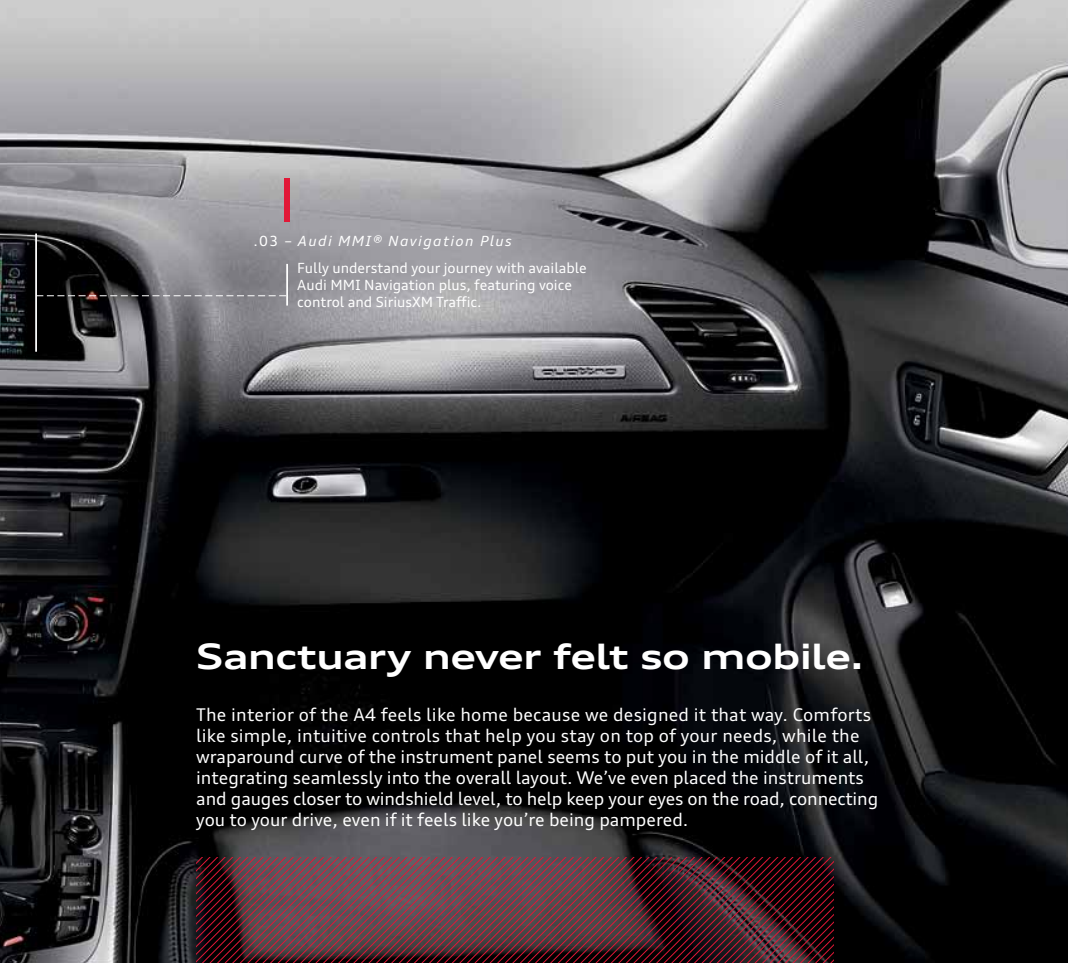
<style>
.page{position:relative;width:1068px;height:963px;background:#fff}
.page>*{position:absolute;margin:0;border:0;box-sizing:border-box;transform-origin:0 0}
.t1{font:700 expanded 35px "Audi Type";letter-spacing:-.015em;color:#fff}
.t2{font:17.5px/21px "Audi Type";color:#fff}
.t3{font:14px/26.8px "Audi Type";color:#fff}
.s1{font-style:italic}
</style>
<div class="page">
<img style="left:0;top:0;width:1067px;height:962px">
<svg style="left:196px;top:857px;width:637px;height:105px;background:#542f37"></svg>
<div style="left:284px;top:178px;width:5px;height:43px;background:#e11837"></div>
<hr style="left:286px;top:264px;width:2px;height:41px;background:#fff">
<hr style="left:35px;top:233px;width:2px;height:119px;background:#fff">
<svg style="left:37px;top:295px;width:249px;height:1px"></svg>
<p class="t3" style="left:297px;top:228px;width:291px;text-indent:-44px">.03 – <span class="s1">Audi MMI® Navigation Plus<br></span>Fully understand your journey with available</p>
<p class="t3" style="left:297px;top:276px;width:276px;line-height:16.6px">Audi MMI Navigation plus, featuring voice control and SiriusXM Traffic.</p>
<h1 class="t1" style="left:196px;top:635px;width:669px">Sanctuary never felt so mobile.</h1>
<p class="t2" style="left:196px;top:704px;width:683px">The interior of the A4 feels like home because we designed it that way. Comforts like simple, intuitive controls that help you stay on top of your needs, while the wraparound curve of the instrument panel seems to put you in the middle of it all, integrating seamlessly into the overall layout. We’ve even placed the instruments and gauges closer to windshield level, to help keep your eyes on the road, connecting you to your drive, even if it feels like you’re being pampered.</p>
</div>
